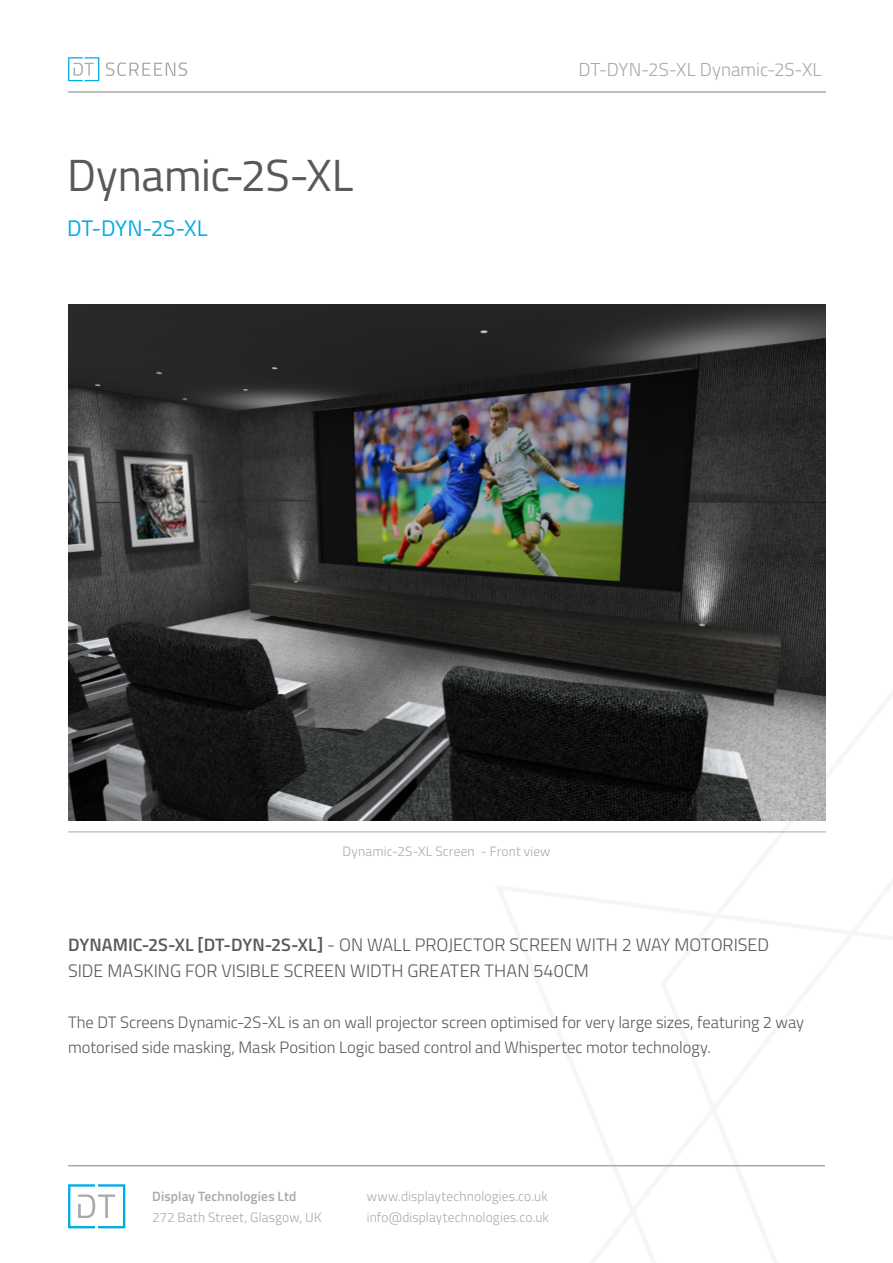
<style>
.page{position:relative;width:893px;height:1263px;background:#fff}
.page>*{position:absolute;margin:0;border:0;box-sizing:border-box;transform-origin:0 0}
.t1{font:45px "Titillium";letter-spacing:-.005em;color:#58595b}
.t2{font:22.5px "Titillium";letter-spacing:-.005em;color:#00abe6}
.t3{font:300 18.75px "Titillium";color:#a7a9ac}
.Normal_Paragraph_Sty{font:300 18px/25.5px "Titillium";color:#58595b}
.Normal_Paragraph_Sty-2{font:300 16.5px/25.5px "Titillium";letter-spacing:-.005em;color:#58595b}
.Drawing_decs_style{font:300 13.5px/21px "Titillium";letter-spacing:.01em;color:#a7a9ac}
.t4{font:600 13.5px "Titillium";letter-spacing:.01em;color:#a7a9ac}
.s1{font-weight:600}
</style>
<div class="page">
<svg style="left:68px;top:1184px;width:57px;height:44px"></svg>
<hr style="left:68px;top:1165px;width:757px;height:1px;background:#a7a9ac">
<hr style="left:68px;top:91px;width:758px;height:2px;background:#a7a9ac">
<svg style="left:68px;top:57px;width:31px;height:24px"></svg>
<svg style="left:106px;top:62px;width:81px;height:14px"></svg>
<hr style="left:68px;top:831px;width:758px;height:1px;background:#a7a9ac">
<img style="left:68px;top:304px;width:758px;height:516px">
<p class="t1" style="left:67px;top:143px;width:288px">Dynamic-2S-XL</p>
<p class="t2" style="left:67px;top:212px;width:142px">DT-DYN-2S-XL</p>
<p class="t3" style="left:578px;top:56px;width:245px">DT-DYN-2S-XL Dynamic-2S-XL</p>
<p class="Drawing_decs_style" style="left:342px;top:840px;width:210px">Dynamic-2S-XL Screen - Front view</p>
<p class="Normal_Paragraph_Sty" style="left:68px;top:931px;width:702px"><span class="s1">DYNAMIC-2S-XL [DT-DYN-2S-XL]</span> - ON WALL PROJECTOR SCREEN WITH 2 WAY MOTORISED<br>SIDE MASKING FOR VISIBLE SCREEN WIDTH GREATER THAN 540CM</p>
<p class="Normal_Paragraph_Sty-2" style="left:68px;top:1008px;width:738px">The DT Screens Dynamic-2S-XL is an on wall projector screen optimised for very large sizes, featuring 2 way motorised side masking, Mask Position Logic based control and Whispertec motor technology.</p>
<p class="t4" style="left:152px;top:1186px;width:146px">Display Technologies Ltd</p>
<p class="Drawing_decs_style" style="left:152px;top:1206px;width:171px">272 Bath Street, Glasgow, UK</p>
<p class="Drawing_decs_style" style="left:367px;top:1185px;width:184px">www.displaytechnologies.co.uk info@displaytechnologies.co.uk</p>
</div>
